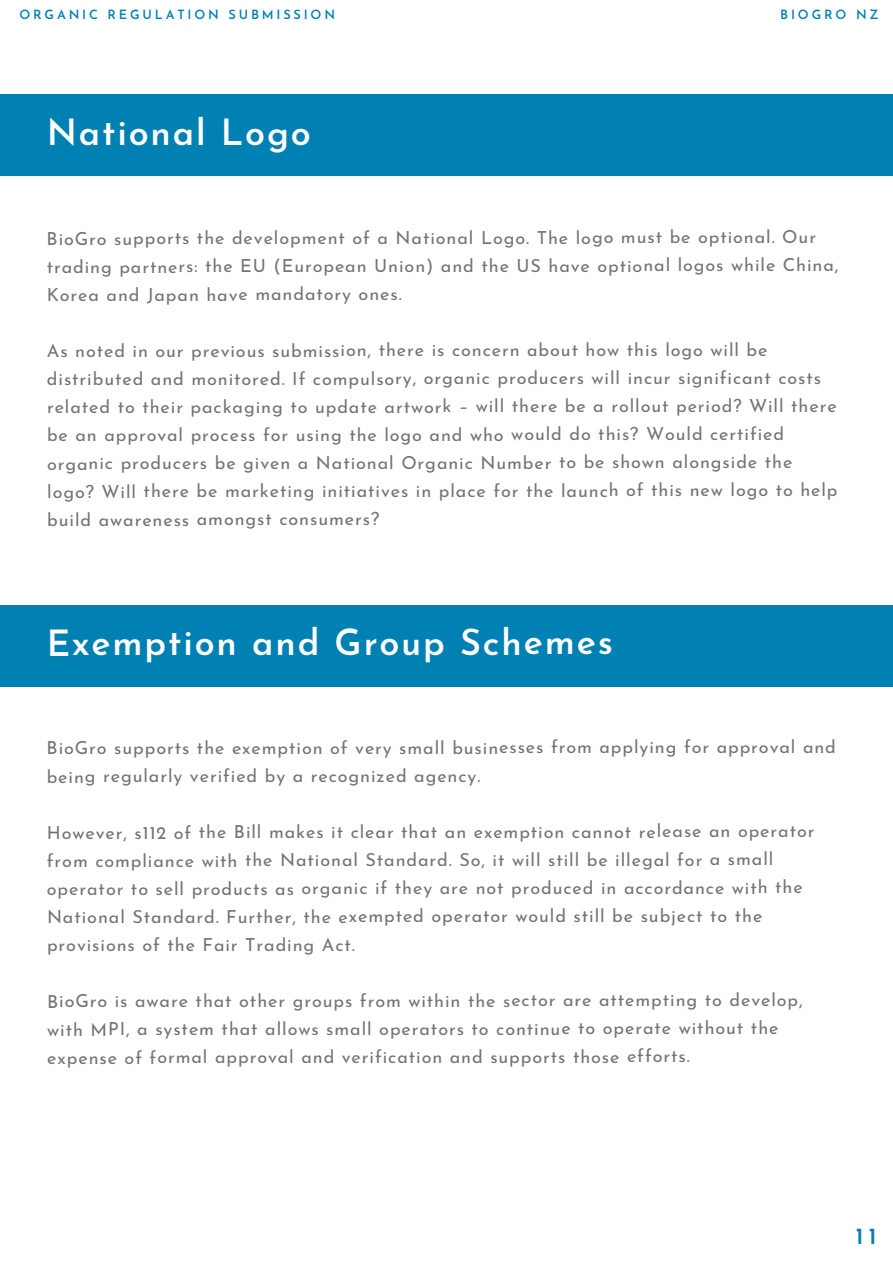
<style>
.page{position:relative;width:893px;height:1264px;background:#fff}
.page>*{position:absolute;margin:0;border:0;box-sizing:border-box;transform-origin:0 0}
.t1{font:600 36px "Josefin Sans";letter-spacing:.05em;color:#fff}
.t2{font:600 23.25px "Josefin Sans";color:#0080b3}
.t3{font:18px/28.2px "Josefin Sans";letter-spacing:.05em;color:#737373}
.t4{font:600 12.75px "Josefin Sans";letter-spacing:.22em;color:#0080b3}
</style>
<div class="page">
<div style="left:0;top:94px;width:892px;height:82px;background:#0080b3"></div>
<div style="left:0;top:605px;width:892px;height:81px;background:#0080b3"></div>
<p class="t4" style="left:20px;top:10px;width:317px">ORGANIC REGULATION SUBMISSION</p>
<h1 class="t1" style="left:47px;top:118px;width:266px">National Logo</h1>
<p class="t4" style="left:780px;top:10px;width:100px">BIOGRO NZ</p>
<p class="t3" style="left:47px;top:225px;width:793px">BioGro supports the development of a National Logo. The logo must be optional. Our trading partners: the EU (European Union) and the US have optional logos while China,<br>Korea and Japan have mandatory ones.</p>
<p class="t3" style="left:47px;top:338px;width:792px">As noted in our previous submission, there is concern about how this logo will be distributed and monitored. If compulsory, organic producers will incur significant costs related to their packaging to update artwork – will there be a rollout period? Will there be an approval process for using the logo and who would do this? Would certified organic producers be given a National Organic Number to be shown alongside the logo? Will there be marketing initiatives in place for the launch of this new logo to help build awareness amongst consumers?</p>
<h1 class="t1" style="left:47px;top:628px;width:568px">Exemption and Group Schemes</h1>
<p class="t3" style="left:47px;top:734px;width:790px">BioGro supports the exemption of very small businesses from applying for approval and being regularly verified by a recognized agency.</p>
<p class="t3" style="left:47px;top:819px;width:769px">However, s112 of the Bill makes it clear that an exemption cannot release an operator from compliance with the National Standard. So, it will still be illegal for a small operator to sell products as organic if they are not produced in accordance with the National Standard. Further, the exempted operator would still be subject to the provisions of the Fair Trading Act.</p>
<p class="t3" style="left:47px;top:988px;width:757px">BioGro is aware that other groups from within the sector are attempting to develop, with MPI, a system that allows small operators to continue to operate without the expense of formal approval and verification and supports those efforts.</p>
<p class="t2" style="left:855px;top:1226px;width:22px">11</p>
</div>
